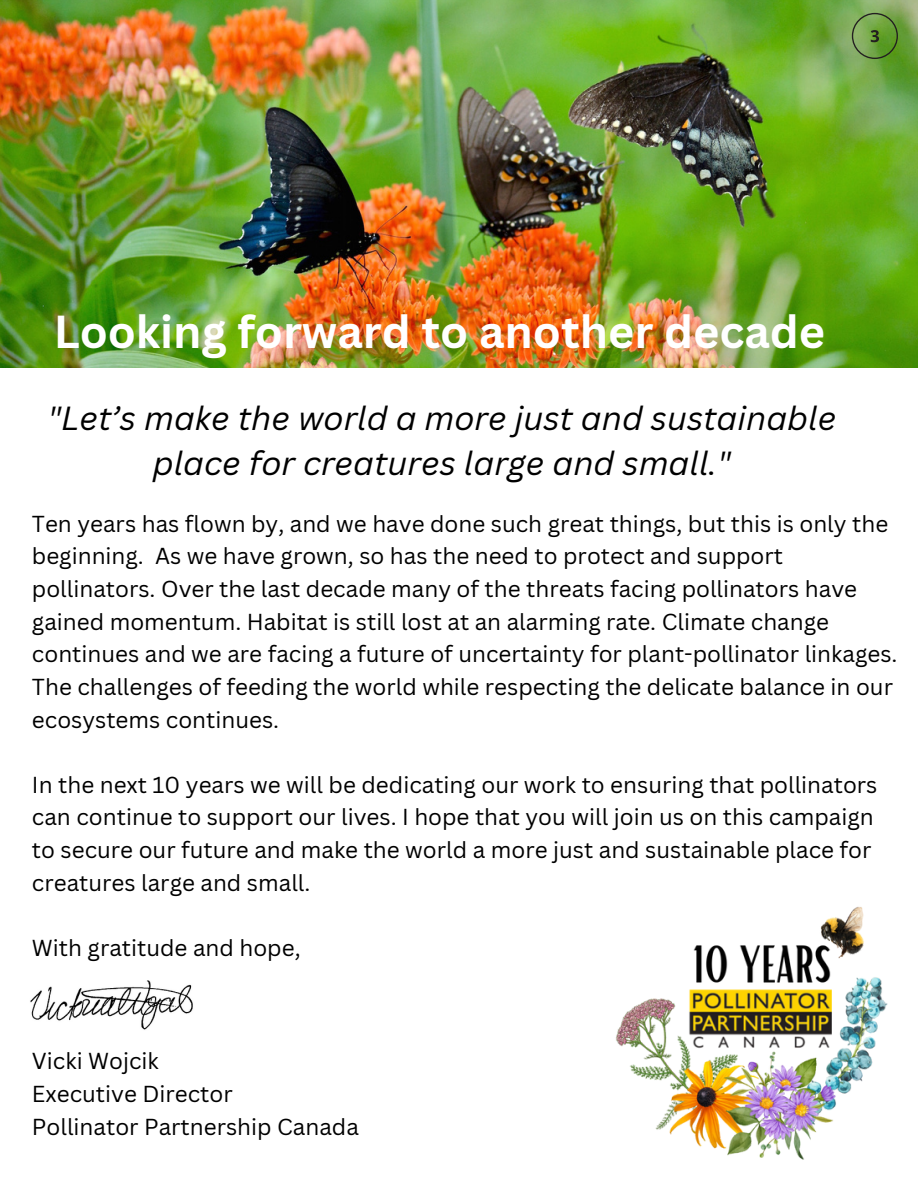
<style>
.page{position:relative;width:918px;height:1188px;background:#fff}
.page>*{position:absolute;margin:0;border:0;box-sizing:border-box;transform-origin:0 0}
.t1{font:700 45px "Canva Sans";color:#fff}
.t2{font:italic 32.55px/45px "Canva Sans";color:#000;text-align:center}
.t3{font:22.5px/32.7px "Canva Sans";color:#000}
</style>
<div class="page">
<img style="left:0;top:0;width:918px;height:368px">
<img style="left:30px;top:980px;width:163px;height:50px">
<img style="left:616px;top:906px;width:272px;height:254px">
<svg style="left:852px;top:13px;width:46px;height:46px;background:#699641"></svg>
<p class="t1" style="left:54px;top:300px;width:773px">Looking forward to another decade</p>
<p class="t2" style="left:47px;top:395px;width:791px">"Let’s make the world a more just and sustainable place for creatures large and small."</p>
<p class="t3" style="left:32px;top:507px;width:867px">Ten years has flown by, and we have done such great things, but this is only the beginning. As we have grown, so has the need to protect and support pollinators. Over the last decade many of the threats facing pollinators have gained momentum. Habitat is still lost at an alarming rate. Climate change continues and we are facing a future of uncertainty for plant-pollinator linkages.<br>The challenges of feeding the world while respecting the delicate balance in our ecosystems continues.</p>
<p class="t3" style="left:32px;top:768px;width:847px">In the next 10 years we will be dedicating our work to ensuring that pollinators can continue to support our lives. I hope that you will join us on this campaign to secure our future and make the world a more just and sustainable place for creatures large and small.</p>
<p class="t3" style="left:32px;top:931px;width:270px">With gratitude and hope,</p>
<p class="t3" style="left:32px;top:1044px;width:128px">Vicki Wojcik</p>
<h1 class="t3" style="left:32px;top:1077px;width:202px">Executive Director</h1>
<h2 class="t3" style="left:32px;top:1109px;width:329px">Pollinator Partnership Canada</h2>
</div>
